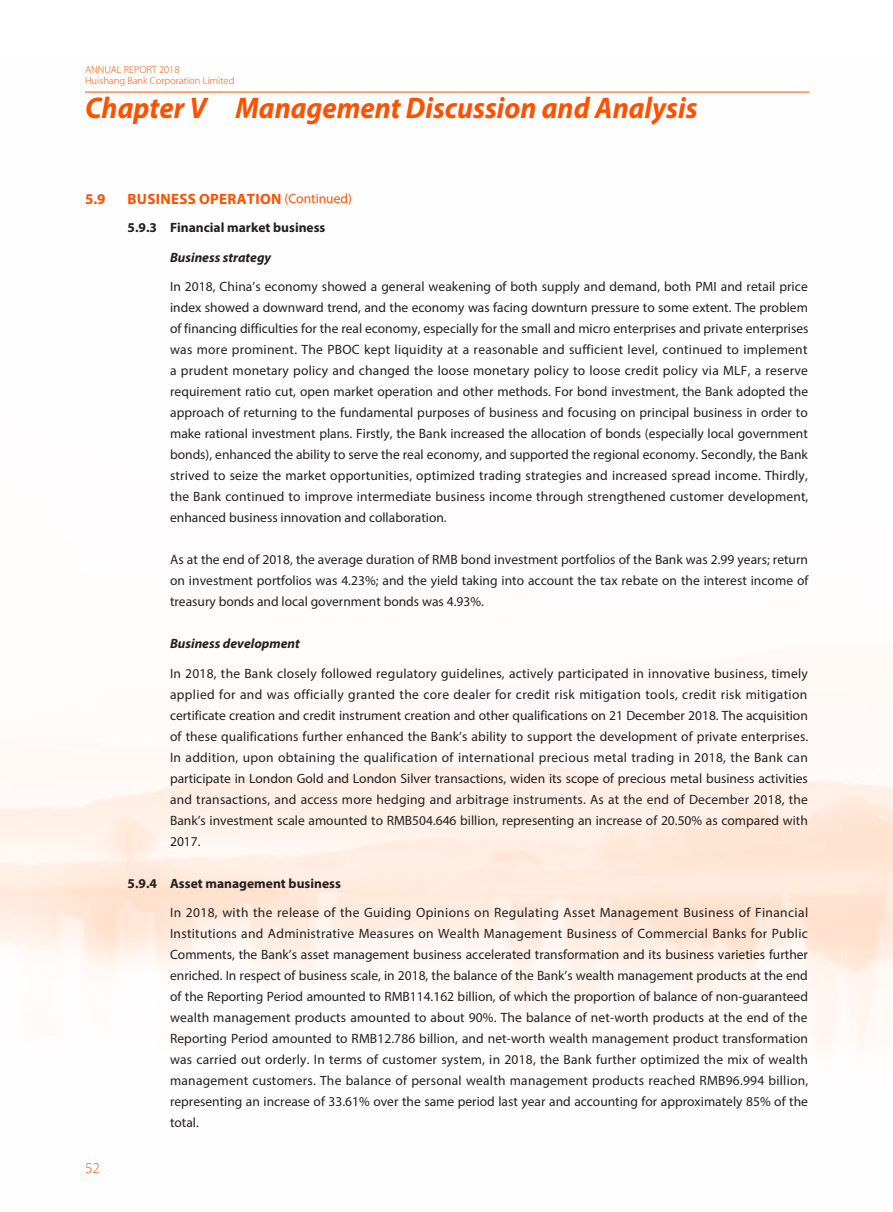
<style>
.page{position:relative;width:893px;height:1212px;background:#fff}
.page>*{position:absolute;margin:0;border:0;box-sizing:border-box;transform-origin:0 0}
.t1{font:italic 700 30px "Myriad Pro";color:#ff5000;scale:.95 1}
.t2{font:700 15px "Myriad Pro";letter-spacing:.02em;color:#ff5000}
.t3{font:300 15px "Myriad Pro";color:#ff5000}
.t4{font:13.5px/21px "Myriad Pro";color:#231f20;text-align:justify}
.t5{font:700 13.5px "Myriad Pro";color:#231f20}
.t6{font:italic 700 13.5px "Myriad Pro";color:#231f20}
.t7{font:300 10.5px "Myriad Pro";color:#ff5000}
.s1{font-weight:400;font-size:13.5px}
</style>
<div class="page">
<hr style="left:85px;top:92px;width:724px;height:1px;background:#ff5000">
<p class="t7" style="left:85px;top:63px;width:96px">ANNUAL Report 2018</p>
<p class="t7" style="left:85px;top:75px;width:151px">Huishang Bank Corporation Limited</p>
<h1 class="t1" style="left:85px;top:89px;width:646px">Chapter V Management Discussion and Analysis</h1>
<p class="t2" style="left:85px;top:189px;width:22px">5.9</p>
<p class="t2" style="left:128px;top:189px;width:226px">BUSINESS OPERATION <span class="s1">(Continued)</span></p>
<p class="t5" style="left:128px;top:219px;width:199px">5.9.3 Financial market business</p>
<p class="t6" style="left:170px;top:248px;width:103px">Business strategy</p>
<p class="t4" style="left:170px;top:276px;width:640px">In 2018, China’s economy showed a general weakening of both supply and demand, both PMI and retail price index showed a downward trend, and the economy was facing downturn pressure to some extent. The problem of financing difficulties for the real economy, especially for the small and micro enterprises and private enterprises was more prominent. The PBOC kept liquidity at a reasonable and sufficient level, continued to implement a prudent monetary policy and changed the loose monetary policy to loose credit policy via MLF, a reserve requirement ratio cut, open market operation and other methods. For bond investment, the Bank adopted the approach of returning to the fundamental purposes of business and focusing on principal business in order to make rational investment plans. Firstly, the Bank increased the allocation of bonds (especially local government bonds), enhanced the ability to serve the real economy, and supported the regional economy. Secondly, the Bank strived to seize the market opportunities, optimized trading strategies and increased spread income. Thirdly, the Bank continued to improve intermediate business income through strengthened customer development, enhanced business innovation and collaboration.</p>
<p class="t4" style="left:170px;top:549px;width:640px">As at the end of 2018, the average duration of RMB bond investment portfolios of the Bank was 2.99 years; return on investment portfolios was 4.23%; and the yield taking into account the tax rebate on the interest income of treasury bonds and local government bonds was 4.93%.</p>
<p class="t6" style="left:170px;top:635px;width:131px">Business development</p>
<p class="t4" style="left:170px;top:662px;width:640px">In 2018, the Bank closely followed regulatory guidelines, actively participated in innovative business, timely applied for and was officially granted the core dealer for credit risk mitigation tools, credit risk mitigation certificate creation and credit instrument creation and other qualifications on 21 December 2018. The acquisition of these qualifications further enhanced the Bank’s ability to support the development of private enterprises.<br>In addition, upon obtaining the qualification of international precious metal trading in 2018, the Bank can participate in London Gold and London Silver transactions, widen its scope of precious metal business activities and transactions, and access more hedging and arbitrage instruments. As at the end of December 2018, the Bank’s investment scale amounted to RMB504.646 billion, representing an increase of 20.50% as compared with 2017.</p>
<p class="t5" style="left:128px;top:874px;width:215px">5.9.4 Asset management business</p>
<p class="t4" style="left:170px;top:902px;width:640px">In 2018, with the release of the Guiding Opinions on Regulating Asset Management Business of Financial Institutions and Administrative Measures on Wealth Management Business of Commercial Banks for Public Comments, the Bank’s asset management business accelerated transformation and its business varieties further enriched. In respect of business scale, in 2018, the balance of the Bank’s wealth management products at the end of the Reporting Period amounted to RMB114.162 billion, of which the proportion of balance of non-guaranteed wealth management products amounted to about 90%. The balance of net-worth products at the end of the Reporting Period amounted to RMB12.786 billion, and net-worth wealth management product transformation was carried out orderly. In terms of customer system, in 2018, the Bank further optimized the mix of wealth management customers. The balance of personal wealth management products reached RMB96.994 billion, representing an increase of 33.61% over the same period last year and accounting for approximately 85% of the total.</p>
<p class="t3" style="left:85px;top:1159px;width:16px">52</p>
</div>
